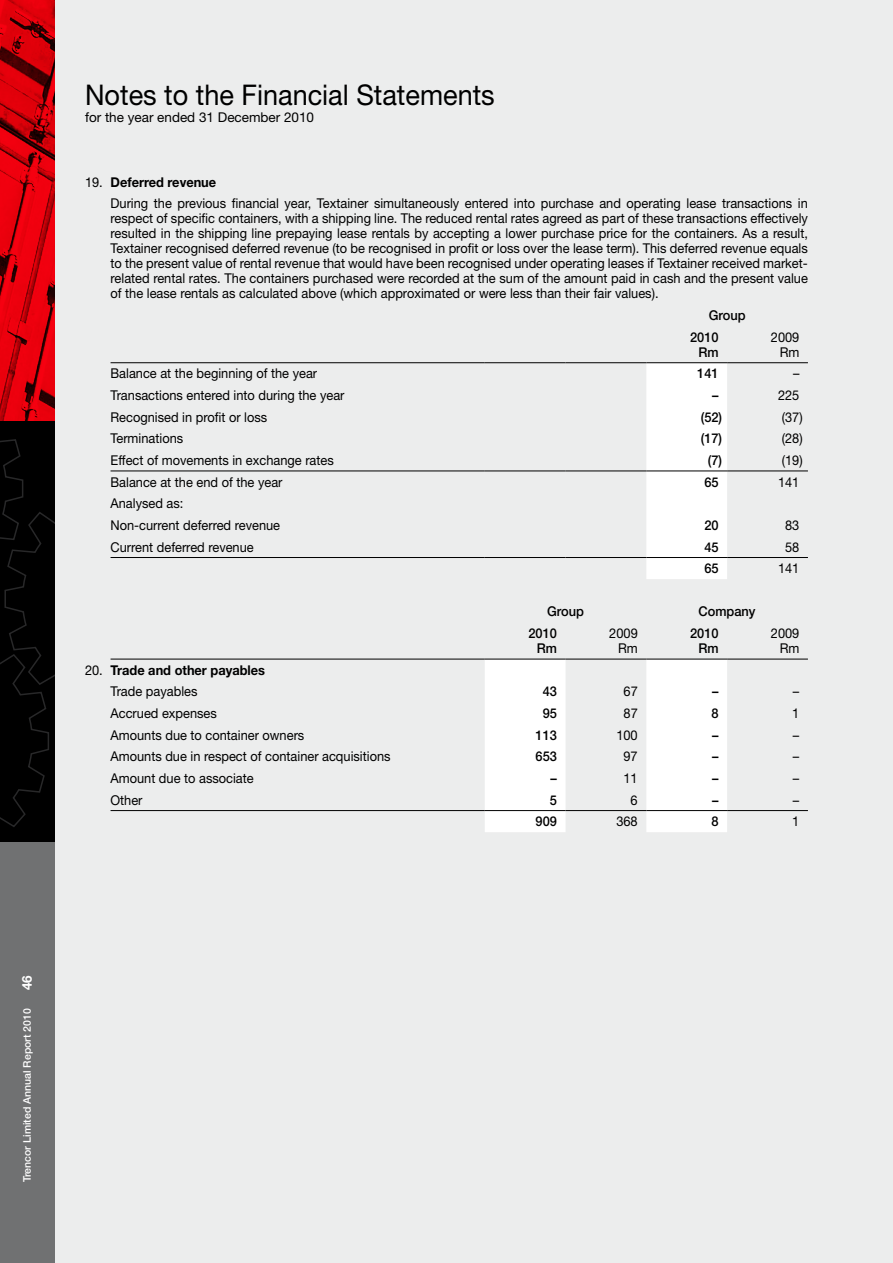
<style>
.page{position:relative;width:893px;height:1263px;background:#eceded}
.page>*{position:absolute;margin:0;border:0;box-sizing:border-box;transform-origin:0 0}
.t1{font:28.5px "Helvetica Neue LT Std";color:#000;scale:.95 1}
.t2{font:13.5px/15px "Helvetica Neue LT Std";color:#000;text-align:right;scale:.95 1}
.t3{font:500 13.5px/15px "Helvetica Neue LT Std";color:#000;text-align:right;scale:.95 1}
.t4{font:700 13.5px/21.6px "Helvetica Neue LT Std";color:#000;scale:.95 1}
.t5{font:13.5px "Helvetica Neue LT Std";color:#000}
.t6{font:700 13.5px "Helvetica Neue LT Std";color:#fff}
.t7{font:500 10.5px "Helvetica Neue LT Std";color:#fff}
.s1{font-weight:700}
.s2{font-weight:400}
</style>
<div class="page">
<svg style="left:0;top:422px;width:54px;height:421px"></svg>
<div style="left:0;top:843px;width:54px;height:420px;background:#707172"></div>
<img style="left:0;top:0;width:54px;height:422px">
<svg style="left:485px;top:363px;width:242px;height:469px"></svg>
<hr style="left:111px;top:362px;width:374px;height:1px;background:#000">
<hr style="left:485px;top:362px;width:81px;height:1px;background:#000">
<hr style="left:566px;top:362px;width:80px;height:1px;background:#000">
<hr style="left:646px;top:362px;width:81px;height:1px;background:#000">
<hr style="left:727px;top:362px;width:81px;height:1px;background:#000">
<hr style="left:111px;top:659px;width:374px;height:1px;background:#000">
<hr style="left:485px;top:659px;width:81px;height:1px;background:#000">
<hr style="left:566px;top:659px;width:80px;height:1px;background:#000">
<hr style="left:646px;top:659px;width:81px;height:1px;background:#000">
<hr style="left:727px;top:659px;width:81px;height:1px;background:#000">
<hr style="left:111px;top:471px;width:374px;height:1px;background:#000">
<hr style="left:485px;top:471px;width:81px;height:1px;background:#000">
<hr style="left:566px;top:471px;width:80px;height:1px;background:#000">
<hr style="left:646px;top:471px;width:81px;height:1px;background:#000">
<hr style="left:727px;top:471px;width:81px;height:1px;background:#000">
<hr style="left:111px;top:557px;width:374px;height:1px;background:#000">
<hr style="left:485px;top:557px;width:81px;height:1px;background:#000">
<hr style="left:566px;top:557px;width:80px;height:1px;background:#000">
<hr style="left:646px;top:557px;width:81px;height:1px;background:#000">
<hr style="left:727px;top:557px;width:81px;height:1px;background:#000">
<hr style="left:111px;top:810px;width:374px;height:1px;background:#000">
<hr style="left:485px;top:810px;width:81px;height:1px;background:#000">
<hr style="left:566px;top:810px;width:80px;height:1px;background:#000">
<hr style="left:646px;top:810px;width:81px;height:1px;background:#000">
<hr style="left:727px;top:810px;width:81px;height:1px;background:#000">
<h1 class="t1" style="left:85px;top:78px;width:433px">Notes to the Financial Statements</h1>
<p class="t5" style="left:85px;top:109px;width:231px">for the year ended 31 December 2010</p>
<p class="t2" style="left:111px;top:171px;width:735px;line-height:21.6px;text-align:left;text-indent:-26px">19. <span class="s1">Deferred revenue<br></span>During the previous financial year, Textainer simultaneously entered into purchase and operating lease transactions in</p>
<p class="t2" style="left:111px;top:211px;width:736px;text-align:justify">respect of specific containers, with a shipping line. The reduced rental rates agreed as part of these transactions effectively resulted in the shipping line prepaying lease rentals by accepting a lower purchase price for the containers. As a result, Textainer recognised deferred revenue (to be recognised in profit or loss over the lease term). This deferred revenue equals to the present value of rental revenue that would have been recognised under operating leases if Textainer received market&shy;related rental rates. The containers purchased were recorded at the sum of the amount paid in cash and the present value of the lease rentals as calculated above (which approximated or were less than their fair values).</p>
<p class="t3" style="left:690px;top:304px;width:60px;line-height:21.6px;text-align:left;text-indent:19px">Group<br>2010</p>
<p class="t3" style="left:698px;top:344px;width:23px">Rm</p>
<p class="t2" style="left:771px;top:329px;width:32px">2009<br>Rm</p>
<p class="t2" style="left:111px;top:366px;width:219px">Balance at the beginning of the year</p>
<p class="t3" style="left:697px;top:366px;width:24px">141</p>
<p class="t2" style="left:793px;top:366px;width:8px">–</p>
<p class="t2" style="left:111px;top:387px;width:248px">Transactions entered into during the year</p>
<p class="t3" style="left:712px;top:388px;width:8px">–</p>
<p class="t2" style="left:778px;top:387px;width:24px">225</p>
<p class="t2" style="left:111px;top:409px;width:167px">Recognised in profit or loss</p>
<p class="t3" style="left:701px;top:409px;width:24px">(52)</p>
<p class="t2" style="left:782px;top:409px;width:24px">(37)</p>
<p class="t2" style="left:111px;top:431px;width:78px">Terminations</p>
<p class="t3" style="left:701px;top:431px;width:24px">(17)</p>
<p class="t2" style="left:782px;top:431px;width:24px">(28)</p>
<p class="t2" style="left:111px;top:452px;width:237px">Effect of movements in exchange rates</p>
<p class="t3" style="left:708px;top:452px;width:17px">(7)</p>
<p class="t2" style="left:782px;top:452px;width:24px">(19)</p>
<p class="t2" style="left:111px;top:474px;width:183px">Balance at the end of the year</p>
<p class="t3" style="left:704px;top:474px;width:17px">65</p>
<p class="t2" style="left:778px;top:474px;width:24px">141</p>
<p class="t2" style="left:111px;top:492px;width:180px;line-height:21.6px;text-align:left">Analysed as:<br>Non-current deferred revenue</p>
<p class="t3" style="left:704px;top:517px;width:17px">20</p>
<p class="t2" style="left:785px;top:517px;width:17px">83</p>
<p class="t2" style="left:111px;top:539px;width:152px">Current deferred revenue</p>
<p class="t3" style="left:704px;top:539px;width:17px">45</p>
<p class="t2" style="left:785px;top:539px;width:17px">58</p>
<p class="t3" style="left:704px;top:561px;width:17px">65</p>
<p class="t2" style="left:778px;top:561px;width:24px">141</p>
<p class="t3" style="left:547px;top:604px;width:40px">Group</p>
<p class="t3" style="left:699px;top:604px;width:62px">Company</p>
<p class="t3" style="left:528px;top:626px;width:32px">2010<br>Rm</p>
<p class="t2" style="left:609px;top:626px;width:32px">2009<br>Rm</p>
<p class="t3" style="left:690px;top:626px;width:32px">2010<br>Rm</p>
<p class="t2" style="left:771px;top:626px;width:32px">2009<br>Rm</p>
<p class="t4" style="left:111px;top:659px;width:164px;text-indent:-26px"><span class="s2">20.</span> Trade and other payables<br><span class="s2">Trade payables</span></p>
<p class="t3" style="left:543px;top:684px;width:17px">43</p>
<p class="t2" style="left:623px;top:684px;width:17px">67</p>
<p class="t3" style="left:712px;top:684px;width:8px">–</p>
<p class="t2" style="left:793px;top:684px;width:8px">–</p>
<p class="t2" style="left:111px;top:705px;width:114px">Accrued expenses</p>
<p class="t3" style="left:543px;top:706px;width:17px">95</p>
<p class="t2" style="left:623px;top:705px;width:17px">87</p>
<p class="t3" style="left:711px;top:706px;width:9px">8</p>
<p class="t2" style="left:792px;top:705px;width:9px">1</p>
<p class="t2" style="left:110px;top:727px;width:206px">Amounts due to container owners</p>
<p class="t3" style="left:536px;top:727px;width:24px">113</p>
<p class="t2" style="left:616px;top:727px;width:24px">100</p>
<p class="t3" style="left:712px;top:727px;width:8px">–</p>
<p class="t2" style="left:793px;top:727px;width:8px">–</p>
<p class="t2" style="left:110px;top:749px;width:296px">Amounts due in respect of container acquisitions</p>
<p class="t3" style="left:536px;top:749px;width:24px">653</p>
<p class="t2" style="left:623px;top:749px;width:17px">97</p>
<p class="t3" style="left:712px;top:749px;width:8px">–</p>
<p class="t2" style="left:793px;top:749px;width:8px">–</p>
<p class="t2" style="left:110px;top:770px;width:152px">Amount due to associate</p>
<p class="t3" style="left:551px;top:770px;width:8px">–</p>
<p class="t2" style="left:623px;top:770px;width:17px">11</p>
<p class="t3" style="left:712px;top:770px;width:8px">–</p>
<p class="t2" style="left:793px;top:770px;width:8px">–</p>
<p class="t2" style="left:110px;top:792px;width:35px">Other</p>
<p class="t3" style="left:550px;top:792px;width:9px">5</p>
<p class="t2" style="left:631px;top:792px;width:9px">6</p>
<p class="t3" style="left:712px;top:792px;width:8px">–</p>
<p class="t2" style="left:793px;top:792px;width:8px">–</p>
<p class="t3" style="left:536px;top:814px;width:24px">909</p>
<p class="t2" style="left:616px;top:814px;width:24px">368</p>
<p class="t3" style="left:711px;top:814px;width:9px">8</p>
<p class="t2" style="left:792px;top:814px;width:9px">1</p>
<p class="t6" style="left:19px;top:990px;width:17px;rotate:-90deg">46</p>
<p class="t7" style="left:21px;top:1182px;width:175px;rotate:-90deg">Trencor Limited Annual Report 2010</p>
</div>
